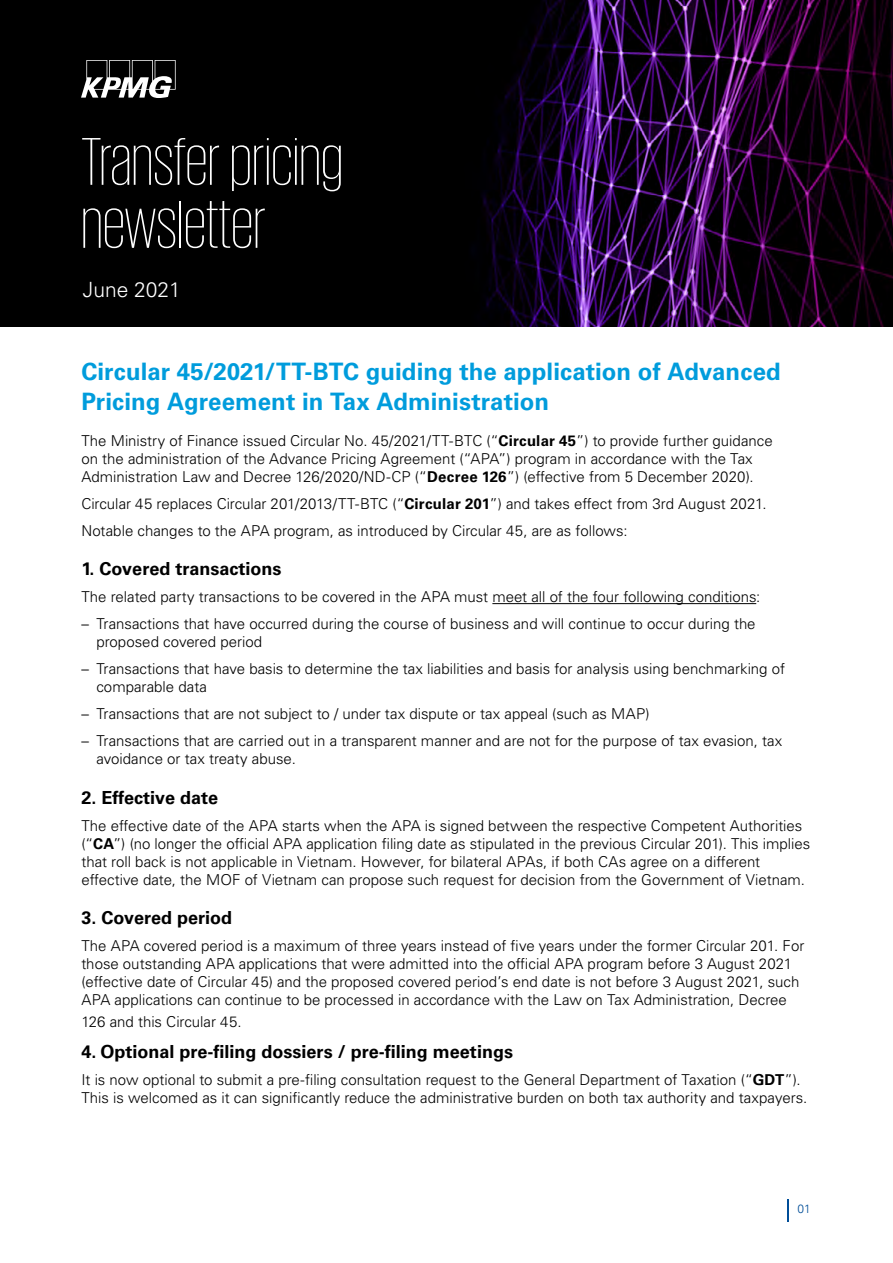
<style>
.page{position:relative;width:893px;height:1263px;background:#fff}
.page>*{position:absolute;margin:0;border:0;box-sizing:border-box;transform-origin:0 0}
.t1{font:200 69px/63px "VNIKPMG";color:#fff}
.t2{font:700 24px/30px "VNI Univers 65";color:#009cdc}
.t3{font:300 21px "VNI Univers 45";color:#fff}
.t4{font:700 18px "VNI Univers 65";color:#000}
.t5{font:300 15px/18px "VNI Univers 45";color:#000}
.t6{font:300 12px "VNI Univers 45";color:#004e98}
.s1{font-family:"VNI Univers 65";font-weight:700}
.s2{font-family:"Univers 45"}
</style>
<div class="page">
<img style="left:0;top:0;width:893px;height:326px">
<svg style="left:81px;top:60px;width:95px;height:38px"></svg>
<svg style="left:787px;top:1199px;width:1px;height:22px"></svg>
<hr style="left:492px;top:603px;width:264px;height:1px;background:#000">
<h1 class="t1" style="left:81px;top:126px;width:264px">Transfer pricing newsletter</h1>
<h3 class="t3" style="left:83px;top:275px;width:100px">June 2021</h3>
<h2 class="t2" style="left:81px;top:355px;width:701px">Circular 45/2021/TT-BTC guiding the application of Advanced<br>Pricing Agreement in Tax Administration</h2>
<p class="t5" style="left:81px;top:430px;width:693px">The Ministry of Finance issued Circular No. 45/2021/TT-BTC (“<span class="s1">Circular 45</span>”) to provide further guidance on the administration of the Advance Pricing Agreement (“APA”) program in accordance with the Tax<br>Administration Law and Decree 126/2020/ND-CP (“<span class="s1">Decree 126</span>”) (effective from 5 December 2020).</p>
<p class="t5" style="left:81px;top:489px;width:687px;line-height:27px">Circular 45 replaces Circular 201/2013/TT-BTC (“<span class="s1">Circular 201</span>”) and takes effect from 3rd August 2021.<br>Notable changes to the APA program, as introduced by Circular 45, are as follows:</p>
<p class="t4" style="left:81px;top:556px;width:202px">1. Covered transactions</p>
<p class="t5" style="left:81px;top:587px;width:681px">The related party transactions to be covered in the APA must meet all of the four following conditions:</p>
<p class="t5" style="left:96px;top:614px;width:661px;text-indent:-15px"><span class="s2">–</span> Transactions that have occurred during the course of business and will continue to occur during the proposed covered period</p>
<p class="t5" style="left:96px;top:659px;width:690px;text-indent:-15px"><span class="s2">–</span> Transactions that have basis to determine the tax liabilities and basis for analysis using benchmarking of comparable data</p>
<p class="t5" style="left:81px;top:704px;width:570px"><span class="s2">–</span> Transactions that are not subject to / under tax dispute or tax appeal (such as MAP)</p>
<p class="t5" style="left:96px;top:731px;width:687px;text-indent:-15px"><span class="s2">–</span> Transactions that are carried out in a transparent manner and are not for the purpose of tax evasion, tax avoidance or tax treaty abuse.</p>
<p class="t4" style="left:81px;top:784px;width:138px">2. Effective date</p>
<p class="t5" style="left:81px;top:816px;width:730px">The effective date of the APA starts when the APA is signed between the respective Competent Authorities (“<span class="s1">CA</span>”) (no longer the official APA application filing date as stipulated in the previous Circular 201). This implies that roll back is not applicable in Vietnam. However, for bilateral APAs, if both CAs agree on a different effective date, the MOF of Vietnam can propose such request for decision from the Government of Vietnam.</p>
<p class="t4" style="left:81px;top:905px;width:152px">3. Covered period</p>
<p class="t5" style="left:81px;top:936px;width:724px">The APA covered period is a maximum of three years instead of five years under the former Circular 201. For those outstanding APA applications that were admitted into the official APA program before 3 August 2021 (effective date of Circular 45) and the proposed covered period’s end date is not before 3 August 2021, such APA applications can continue to be processed in accordance with the Law on Tax Administration, Decree</p>
<p class="t5" style="left:81px;top:1012px;width:162px">126 and this Circular 45.</p>
<p class="t4" style="left:81px;top:1038px;width:433px">4. Optional pre-filing dossiers / pre-filing meetings</p>
<p class="t5" style="left:81px;top:1069px;width:727px">It is now optional to submit a pre-filing consultation request to the General Department of Taxation (“<span class="s1">GDT</span>”).<br>This is welcomed as it can significantly reduce the administrative burden on both tax authority and taxpayers.</p>
<p class="t6" style="left:797px;top:1200px;width:15px">01</p>
</div>
